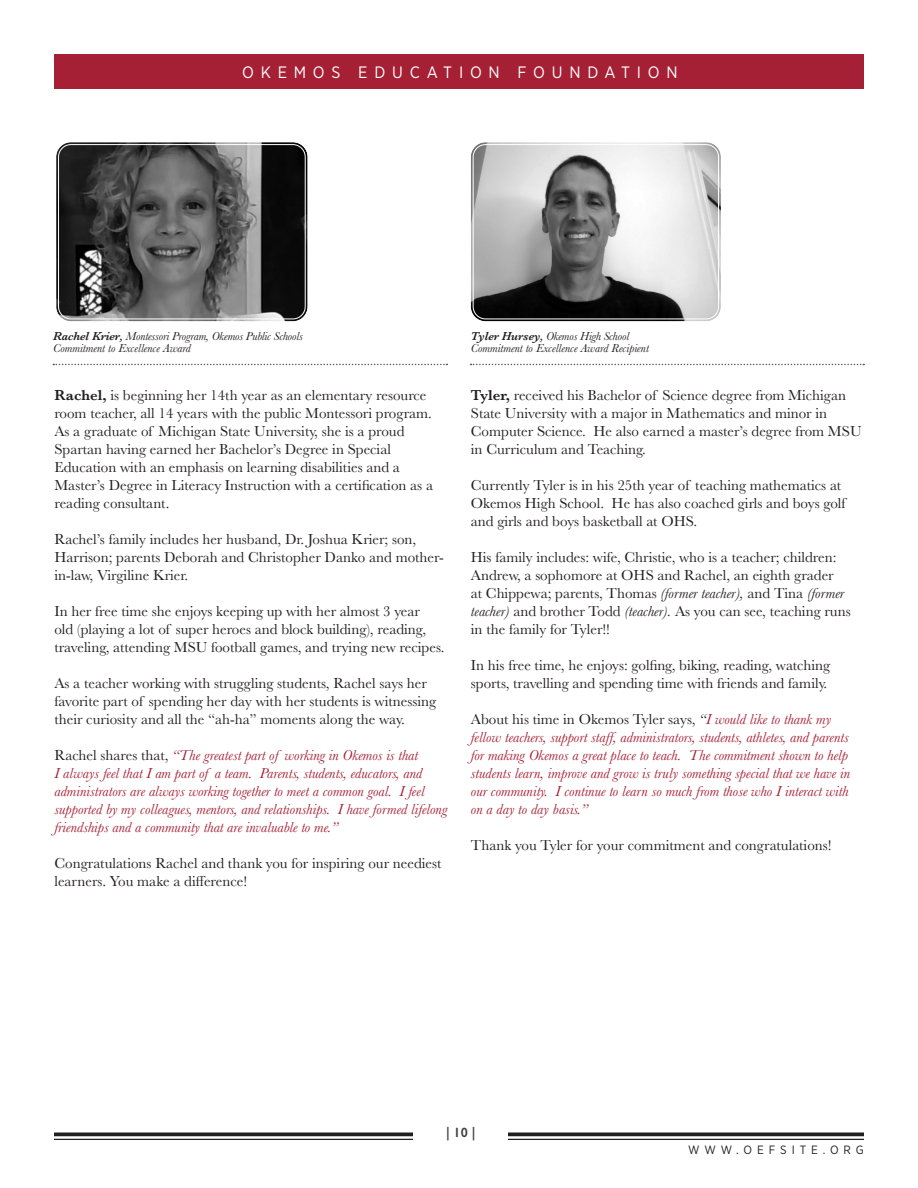
<style>
.page{position:relative;width:918px;height:1188px;background:#fff}
.page>*{position:absolute;margin:0;border:0;box-sizing:border-box;transform-origin:0 0}
.t1{font:16.5px "Gotham Narrow";letter-spacing:.41em;color:#fff}
.t2{font:15px/18px "Baskerville";color:#231f20}
.t3{font:italic 15px/18px "Baskerville";color:#a62035}
.t4{font:600 13.5px "Gill Sans";color:#3e3e3f}
.t5{font:italic 12px "Baskerville";color:#231f20}
.t6{font:12px "Gotham Narrow";letter-spacing:.41em;color:#231f20}
.s1{font-weight:600}
.s2{font-style:normal;color:#231f20}
.s3{font-style:italic}
.s4{color:#231f20}
</style>
<div class="page">
<div style="left:54px;top:54px;width:810px;height:35px;background:#a62035"></div>
<svg style="left:54px;top:1132px;width:810px;height:4px;background:#3e3b3c"></svg>
<hr style="left:54px;top:1139px;width:810px;height:1px;background:#231f20">
<div style="left:414px;top:1116px;width:94px;height:36px;background:#fff"></div>
<img style="left:57px;top:143px;width:249px;height:177px">
<div style="left:53px;top:139px;width:257px;height:185px;border:3px solid #fff;border-radius:16px"></div>
<div style="left:58px;top:144px;width:248px;height:175px;border:1px solid #fff;border-radius:12px"></div>
<svg style="left:53px;top:364px;width:394px;height:1px"></svg>
<svg style="left:471px;top:364px;width:393px;height:1px"></svg>
<img style="left:472px;top:143px;width:248px;height:177px">
<div style="left:468px;top:139px;width:256px;height:185px;border:3px solid #fff;border-radius:16px"></div>
<div style="left:473px;top:144px;width:246px;height:175px;border:1px solid #fff;border-radius:12px"></div>
<p class="t1" style="left:242px;top:62px;width:437px">OKEMOS EDUCATION FOUNDATION</p>
<p class="t5" style="left:53px;top:328px;width:251px"><span class="s1">Rachel Krier,</span> Montessori Program, Okemos Public Schools</p>
<p class="t5" style="left:53px;top:340px;width:139px">Commitment to Excellence Award</p>
<p class="t2" style="left:54px;top:386px;width:380px"><span class="s1">Rachel,</span> is beginning her 14th year as an elementary resource room teacher, all 14 years with the public Montessori program.<br>As a graduate of Michigan State University, she is a proud Spartan having earned her Bachelor’s Degree in Special Education with an emphasis on learning disabilities and a Master’s Degree in Literacy Instruction with a certification as a reading consultant.</p>
<p class="t2" style="left:54px;top:530px;width:391px">Rachel’s family includes her husband, Dr. Joshua Krier; son,<br>Harrison; parents Deborah and Christopher Danko and mother&shy;in-law, Virgiline Krier.</p>
<p class="t2" style="left:54px;top:602px;width:392px">In her free time she enjoys keeping up with her almost 3 year<br>old (playing a lot of super heroes and block building), reading, traveling, attending MSU football games, and trying new recipes.</p>
<p class="t2" style="left:54px;top:674px;width:383px">As a teacher working with struggling students, Rachel says her favorite part of spending her day with her students is witnessing their curiosity and all the “ah-ha” moments along the way.</p>
<p class="t3" style="left:54px;top:746px;width:394px"><span class="s2">Rachel shares that,</span> “The greatest part of working in Okemos is that<br>I always feel that I am part of a team. Parents, students, educators, and administrators are always working together to meet a common goal. I feel supported by my colleagues, mentors, and relationships. I have formed lifelong friendships and a community that are invaluable to me.”</p>
<p class="t2" style="left:54px;top:854px;width:389px">Congratulations Rachel and thank you for inspiring our neediest learners. You make a difference!</p>
<p class="t5" style="left:471px;top:328px;width:160px"><span class="s1">Tyler Hursey,</span> Okemos High School</p>
<p class="t5" style="left:471px;top:340px;width:180px">Commitment to Excellence Award Recipient</p>
<p class="t2" style="left:471px;top:386px;width:392px"><span class="s1">Tyler,</span> received his Bachelor of Science degree from Michigan State University with a major in Mathematics and minor in Computer Science. He also earned a master’s degree from MSU in Curriculum and Teaching.</p>
<p class="t2" style="left:471px;top:476px;width:376px">Currently Tyler is in his 25th year of teaching mathematics at<br>Okemos High School. He has also coached girls and boys golf and girls and boys basketball at OHS.</p>
<p class="t2" style="left:471px;top:548px;width:381px">His family includes: wife, Christie, who is a teacher; children:<br>Andrew, a sophomore at OHS and Rachel, an eighth grader<br>at Chippewa; parents, Thomas <span class="s3">(former teacher),</span> and Tina <span class="s3">(former teacher)</span> and brother Todd <span class="s3">(teacher).</span> As you can see, teaching runs in the family for Tyler!!</p>
<p class="t2" style="left:471px;top:656px;width:361px">In his free time, he enjoys: golfing, biking, reading, watching sports, travelling and spending time with friends and family.</p>
<p class="t3" style="left:471px;top:710px;width:381px"><span class="s2">About his time in Okemos Tyler says,</span> <span class="s4">“</span>I would like to thank my fellow teachers, support staff, administrators, students, athletes, and parents for making Okemos a great place to teach. The commitment shown to help students learn, improve and grow is truly something special that we have in our community. I continue to learn so much from those who I interact with on a day to day basis.”</p>
<p class="t2" style="left:471px;top:836px;width:362px">Thank you Tyler for your commitment and congratulations!</p>
<p class="t4" style="left:446px;top:1125px;width:31px">| 10 |</p>
<p class="t6" style="left:688px;top:1142px;width:177px">WWW.OEFSITE.ORG</p>
</div>
